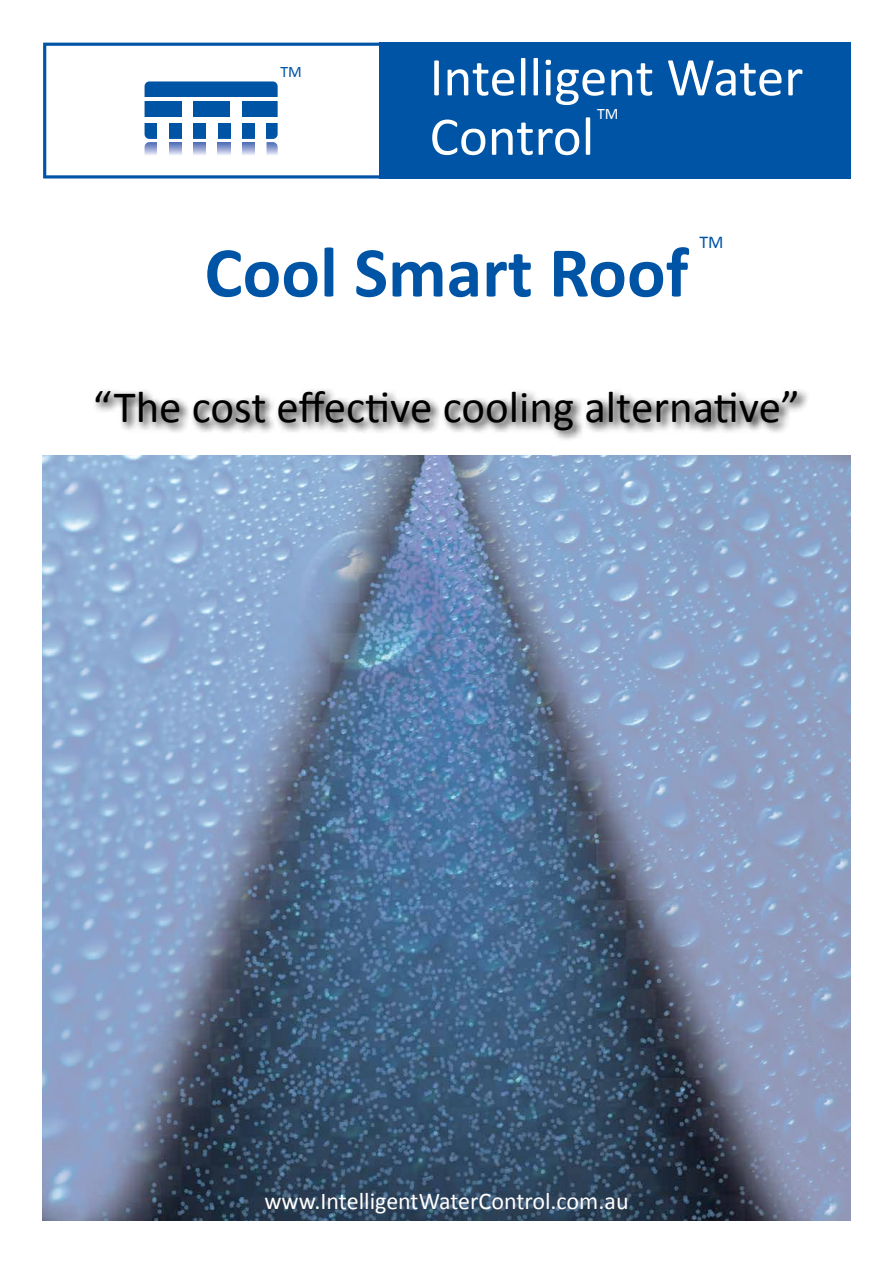
<style>
.page{position:relative;width:893px;height:1263px;background:#fff}
.page>*{position:absolute;margin:0;border:0;box-sizing:border-box;transform-origin:0 0}
.t1{font:700 72px "Calibri";color:#0054a6}
.t2{font:54.9px/59.4px "Calibri";color:#fff}
.t3{font:45px "Calibri";color:#000}
.t4{font:24px "Calibri";color:#fff}
.t5{font:18px "Calibri";color:#0054a6}
.t6{font:16.05px "Calibri";color:#0054a6}
.t7{font:16.05px "Calibri";color:#fff}
</style>
<div class="page">
<img style="left:43px;top:455px;width:807px;height:765px">
<svg style="left:43px;top:43px;width:336px;height:135px"></svg>
<div style="left:379px;top:43px;width:471px;height:136px;background:#0054a6"></div>
<div style="left:145px;top:81px;width:133px;height:16px;background:#0054a6"></div>
<div style="left:193px;top:102px;width:37px;height:15px;background:#0054a6"></div>
<div style="left:145px;top:102px;width:36px;height:15px;background:#0054a6"></div>
<div style="left:242px;top:102px;width:36px;height:15px;background:#0054a6"></div>
<div style="left:193px;top:123px;width:13px;height:16px;background:#0054a6"></div>
<div style="left:218px;top:123px;width:12px;height:16px;background:#0054a6"></div>
<div style="left:242px;top:123px;width:13px;height:16px;background:#0054a6"></div>
<div style="left:169px;top:123px;width:12px;height:16px;background:#0054a6"></div>
<div style="left:145px;top:123px;width:12px;height:16px;background:#0054a6"></div>
<div style="left:266px;top:123px;width:12px;height:16px;background:#0054a6"></div>
<svg style="left:193px;top:142px;width:13px;height:16px"></svg>
<svg style="left:218px;top:142px;width:12px;height:16px"></svg>
<svg style="left:242px;top:142px;width:13px;height:16px"></svg>
<svg style="left:169px;top:142px;width:12px;height:16px"></svg>
<svg style="left:145px;top:142px;width:12px;height:16px"></svg>
<svg style="left:266px;top:142px;width:12px;height:16px"></svg>
<svg style="left:95px;top:389px;width:713px;height:51px"></svg>
<p class="t6" style="left:280px;top:61px;width:23px">TM</p>
<p class="t2" style="left:430px;top:48px;width:375px">Intelligent Water<br>Control</p>
<p class="t7" style="left:597px;top:104px;width:23px">TM</p>
<h1 class="t1" style="left:204px;top:226px;width:485px">Cool Smart Roof</h1>
<p class="t5" style="left:699px;top:231px;width:26px">TM</p>
<p class="t3" style="left:93px;top:378px;width:709px">“The cost effective cooling alternative”</p>
<p class="t4" style="left:264px;top:1185px;width:366px">www.IntelligentWaterControl.com.au</p>
</div>
